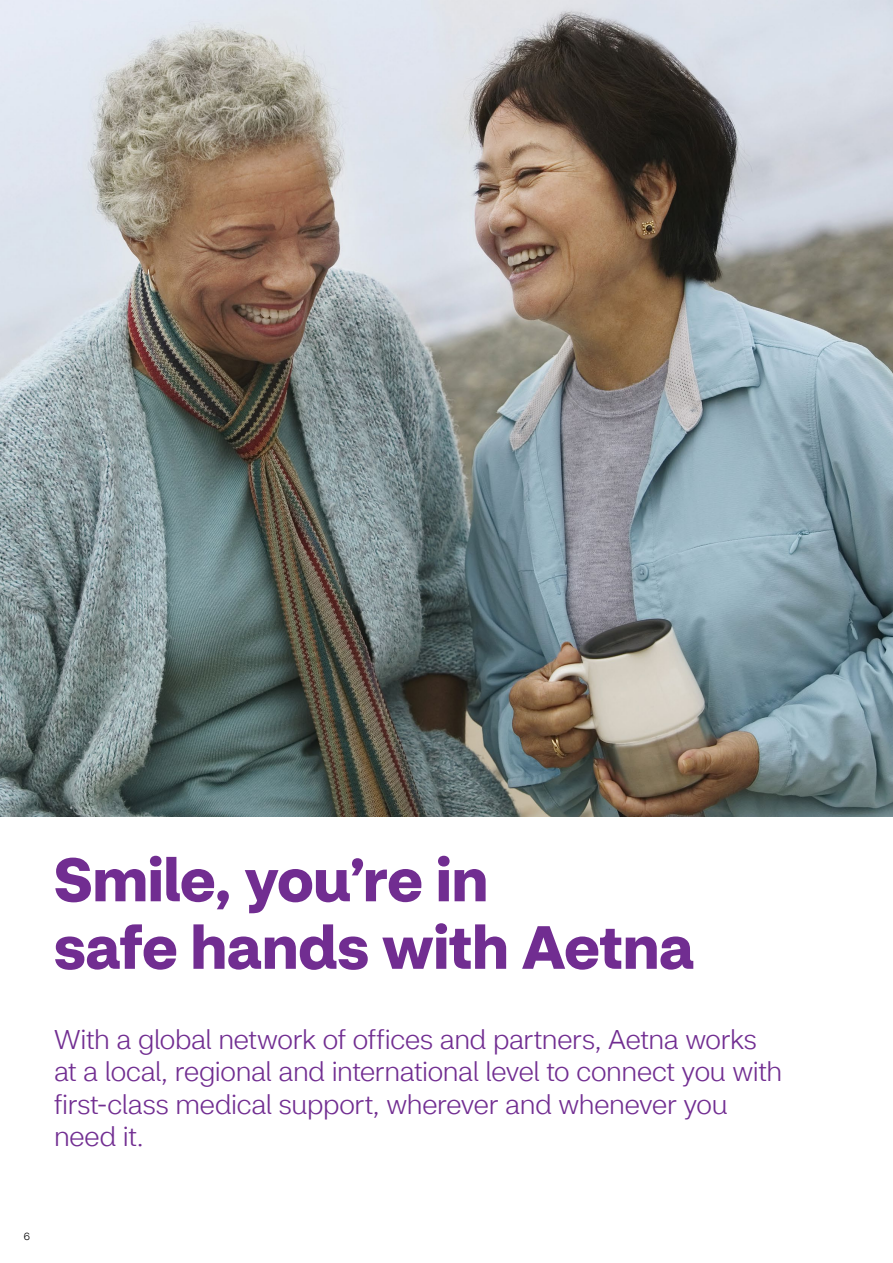
<style>
.page{position:relative;width:893px;height:1263px;background:#fff}
.page>*{position:absolute;margin:0;border:0;box-sizing:border-box;transform-origin:0 0}
.t1{font:700 60px/67.5px "CVS Health Sans";letter-spacing:-.005em;color:#712d91}
.t2{font:300 27px/32.4px "CVS Health Sans";letter-spacing:-.015em;color:#712d91}
.t3{font:300 10.5px "CVS Health Sans";color:#000}
</style>
<div class="page">
<img style="left:0;top:0;width:893px;height:816px">
<h2 class="t1" style="left:54px;top:847px;width:642px">Smile, you’re in<br>safe hands with Aetna</h2>
<p class="t2" style="left:54px;top:1023px;width:730px">With a global network of offices and partners, Aetna works at a local, regional and international level to connect you with first-class medical support, wherever and whenever you need it.</p>
<p class="t3" style="left:24px;top:1230px;width:8px">6</p>
</div>
